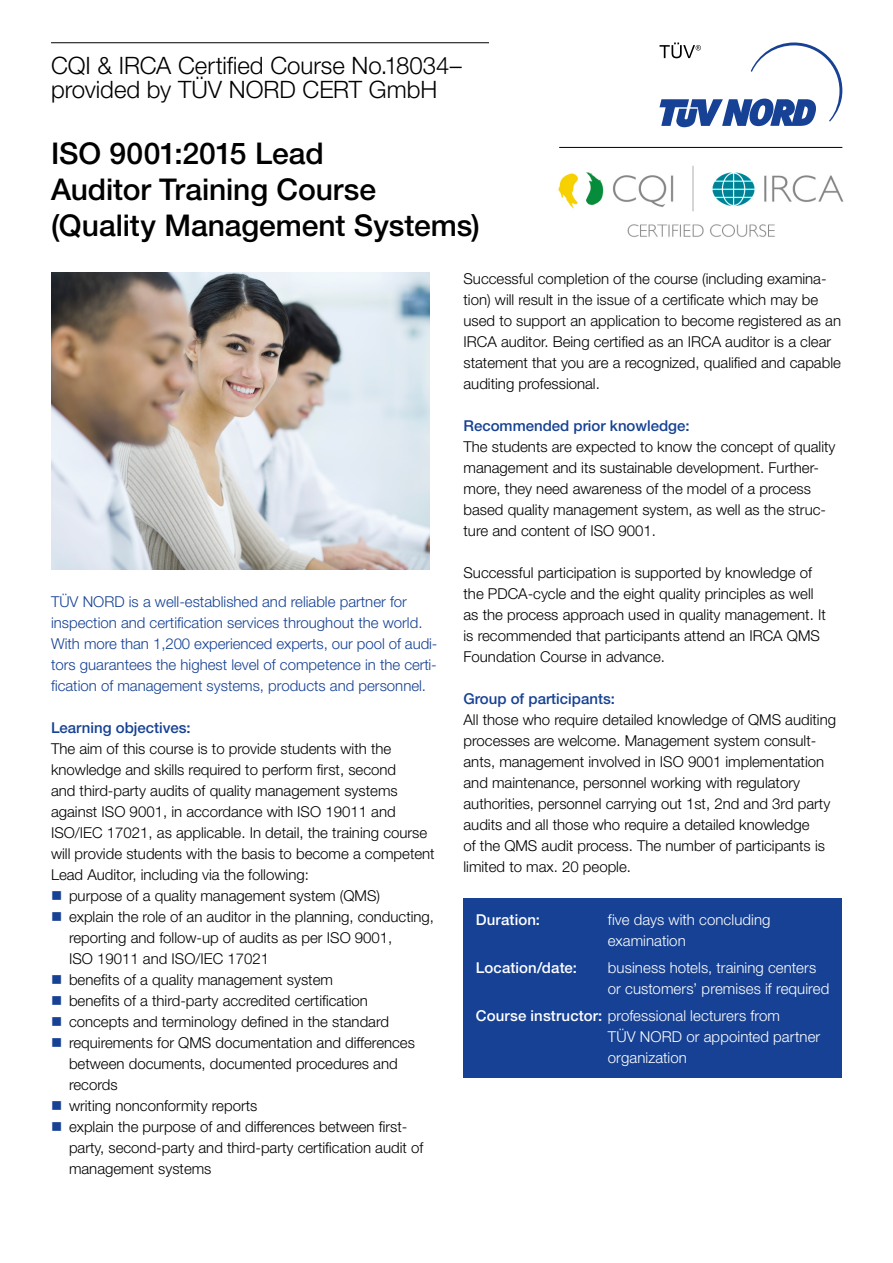
<style>
.page{position:relative;width:893px;height:1263px;background:#fff}
.page>*{position:absolute;margin:0;border:0;box-sizing:border-box;transform-origin:0 0}
.t1{font:500 30px/36px "Helvetica Neue";letter-spacing:-.005em;color:#000}
.t2{font:300 24px/24px "Helvetica Neue";letter-spacing:-.005em;color:#000}
.t3{font:300 15px/21px "Helvetica Neue";color:#000}
.t4{font:300 15px/21px "Helvetica Neue";color:#164194}
.t5{font:300 15px/21px "Helvetica Neue";letter-spacing:.005em;color:#fff}
.t6{font:500 15px "Helvetica Neue";color:#164194}
.t7{font:500 15px "Helvetica Neue";letter-spacing:.005em;color:#fff}
.s1{color:#164194}
.s2{font-weight:500}
</style>
<div class="page">
<hr style="left:51px;top:42px;width:438px;height:1px;background:#000">
<svg style="left:659px;top:43px;width:183px;height:84px"></svg>
<img style="left:558px;top:147px;width:286px;height:90px">
<hr style="left:559px;top:147px;width:283px;height:1px;background:#000">
<img style="left:51px;top:272px;width:378px;height:298px">
<div style="left:463px;top:898px;width:379px;height:180px;background:#164194"></div>
<h2 class="t2" style="left:51px;top:53px;width:412px">CQI &amp; IRCA Certified Course No.18034– provided by TÜV NORD CERT GmbH</h2>
<h1 class="t1" style="left:51px;top:135px;width:430px">ISO 9001:2015 Lead<br>Auditor Training Course (Quality Management Systems)</h1>
<p class="t4" style="left:51px;top:591px;width:388px">TÜV NORD is a well-established and reliable partner for inspection and certification services throughout the world.<br>With more than 1,200 experienced experts, our pool of audi&shy;tors guarantees the highest level of competence in the certi&shy;fication of management systems, products and personnel.</p>
<p class="t6" style="left:51px;top:719px;width:141px">Learning objectives:</p>
<p class="t3" style="left:51px;top:738px;width:385px">The aim of this course is to provide students with the knowledge and skills required to perform first, second<br>and third-party audits of quality management systems against ISO 9001, in accordance with ISO 19011 and ISO/IEC 17021, as applicable. In detail, the training course will provide students with the basis to become a competent Lead Auditor, including via the following:</p>
<p class="t3" style="left:51px;top:885px;width:331px"><span class="s1">■</span> purpose of a quality management system (QMS)</p>
<p class="t3" style="left:69px;top:906px;width:367px;text-indent:-18px"><span class="s1">■</span> explain the role of an auditor in the planning, conducting, reporting and follow-up of audits as per ISO 9001,<br>ISO 19011 and ISO/IEC 17021</p>
<p class="t3" style="left:51px;top:969px;width:283px"><span class="s1">■</span> benefits of a quality management system</p>
<p class="t3" style="left:51px;top:990px;width:318px"><span class="s1">■</span> benefits of a third-party accredited certification</p>
<p class="t3" style="left:51px;top:1011px;width:340px"><span class="s1">■</span> concepts and terminology defined in the standard</p>
<p class="t3" style="left:69px;top:1032px;width:347px;text-indent:-18px"><span class="s1">■</span> requirements for QMS documentation and differences between documents, documented procedures and records</p>
<p class="t3" style="left:51px;top:1095px;width:208px"><span class="s1">■</span> writing nonconformity reports</p>
<p class="t3" style="left:69px;top:1116px;width:356px;text-indent:-18px"><span class="s1">■</span> explain the purpose of and differences between first&shy;party, second-party and third-party certification audit of management systems</p>
<p class="t3" style="left:463px;top:268px;width:379px">Successful completion of the course (including examina&shy;tion) will result in the issue of a certificate which may be used to support an application to become registered as an IRCA auditor. Being certified as an IRCA auditor is a clear statement that you are a recognized, qualified and capable auditing professional.</p>
<p class="t6" style="left:463px;top:417px;width:228px">Recommended prior knowledge:</p>
<p class="t3" style="left:463px;top:436px;width:374px">The students are expected to know the concept of quality management and its sustainable development. Further&shy;more, they need awareness of the model of a process based quality management system, as well as the struc&shy;ture and content of ISO 9001.</p>
<p class="t3" style="left:463px;top:562px;width:364px">Successful participation is supported by knowledge of the PDCA-cycle and the eight quality principles as well as the process approach used in quality management. It is recommended that participants attend an IRCA QMS Foundation Course in advance.</p>
<p class="t6" style="left:463px;top:690px;width:153px">Group of participants:</p>
<p class="t3" style="left:463px;top:709px;width:374px">All those who require detailed knowledge of QMS auditing processes are welcome. Management system consult&shy;ants, management involved in ISO 9001 implementation and maintenance, personnel working with regulatory authorities, personnel carrying out 1st, 2nd and 3rd party audits and all those who require a detailed knowledge<br>of the QMS audit process. The number of participants is limited to max. 20 people.</p>
<p class="t7" style="left:476px;top:911px;width:66px">Duration:</p>
<p class="t5" style="left:608px;top:909px;width:164px">five days with concluding examination</p>
<p class="t7" style="left:476px;top:959px;width:103px">Location/date:</p>
<p class="t5" style="left:608px;top:957px;width:223px">business hotels, training centers or customers’ premises if required</p>
<p class="t5" style="left:608px;top:1005px;width:214px;text-indent:-132px"><span class="s2">Course instructor:</span> professional lecturers from<br>TÜV NORD or appointed partner organization</p>
</div>
